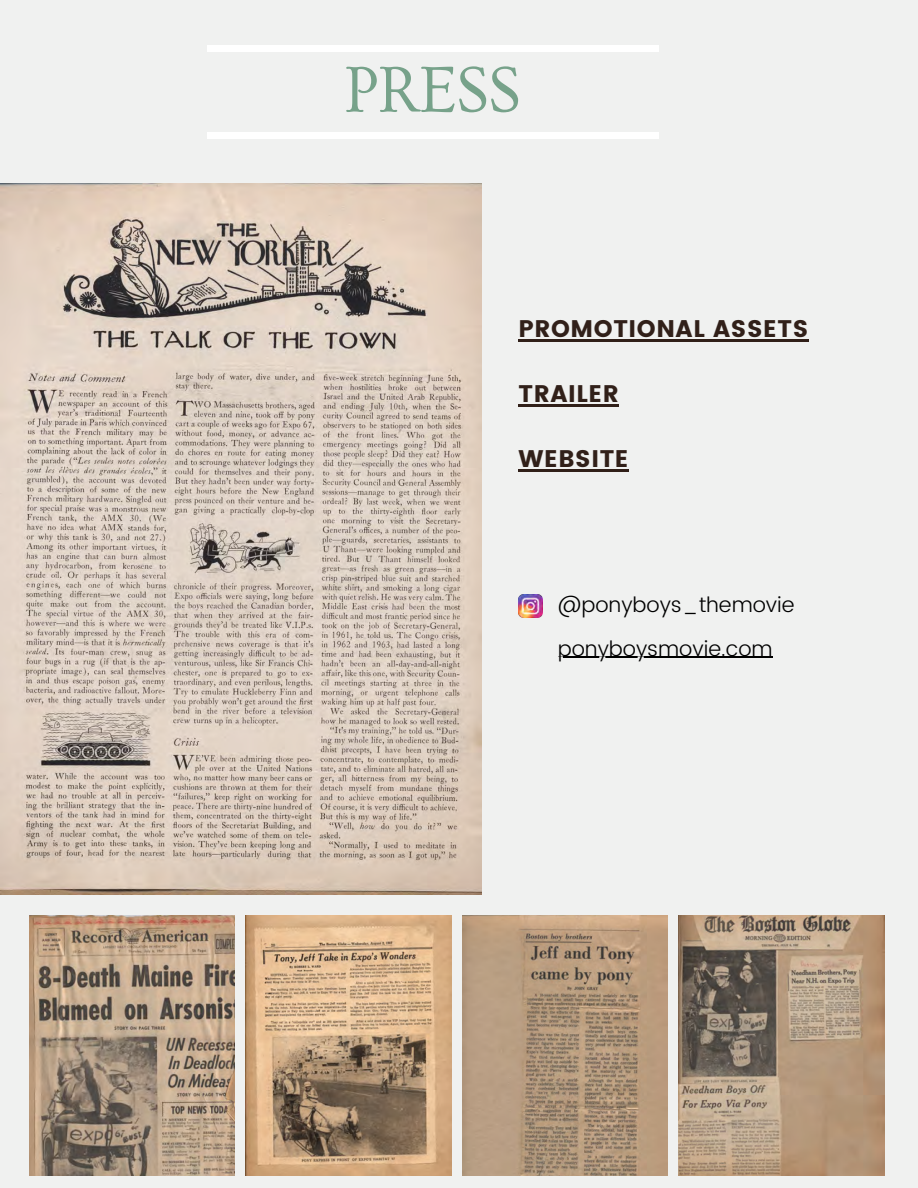
<style>
.page{position:relative;width:918px;height:1188px;background:#f0f1f0}
.page>*{position:absolute;margin:0;border:0;box-sizing:border-box;transform-origin:0 0}
.t1{font:67.8px "Ovo";letter-spacing:-.025em;color:#77a28a}
.t2{font:24px "Poppins";letter-spacing:.025em;color:#312019}
.t3{font:300 21px/44.2px "Poppins";color:#000}
</style>
<div class="page">
<img style="left:30px;top:916px;width:204px;height:259px">
<img style="left:246px;top:916px;width:206px;height:259px">
<img style="left:463px;top:916px;width:205px;height:259px">
<img style="left:679px;top:916px;width:206px;height:259px">
<div style="left:207px;top:132px;width:451px;height:7px;background:#fff"></div>
<div style="left:207px;top:45px;width:451px;height:7px;background:#fff"></div>
<img style="left:519px;top:594px;width:23px;height:24px">
<hr style="left:519px;top:339px;width:290px;height:2px;background:#312019">
<hr style="left:519px;top:404px;width:100px;height:2px;background:#312019">
<hr style="left:519px;top:469px;width:110px;height:3px;background:#312019">
<img style="left:0;top:183px;width:482px;height:711px">
<hr style="left:558px;top:657px;width:215px;height:1px;background:#000">
<h1 class="t1" style="left:344px;top:53px;width:178px">PRESS</h1>
<p class="t2" style="left:519px;top:314px;width:291px">PROMOTIONAL ASSETS</p>
<p class="t2" style="left:519px;top:380px;width:102px">TRAILER</p>
<p class="t2" style="left:519px;top:445px;width:112px">WEBSITE</p>
<p class="t3" style="left:558px;top:582px;width:238px">@ponyboys_themovie ponyboysmovie.com</p>
</div>
